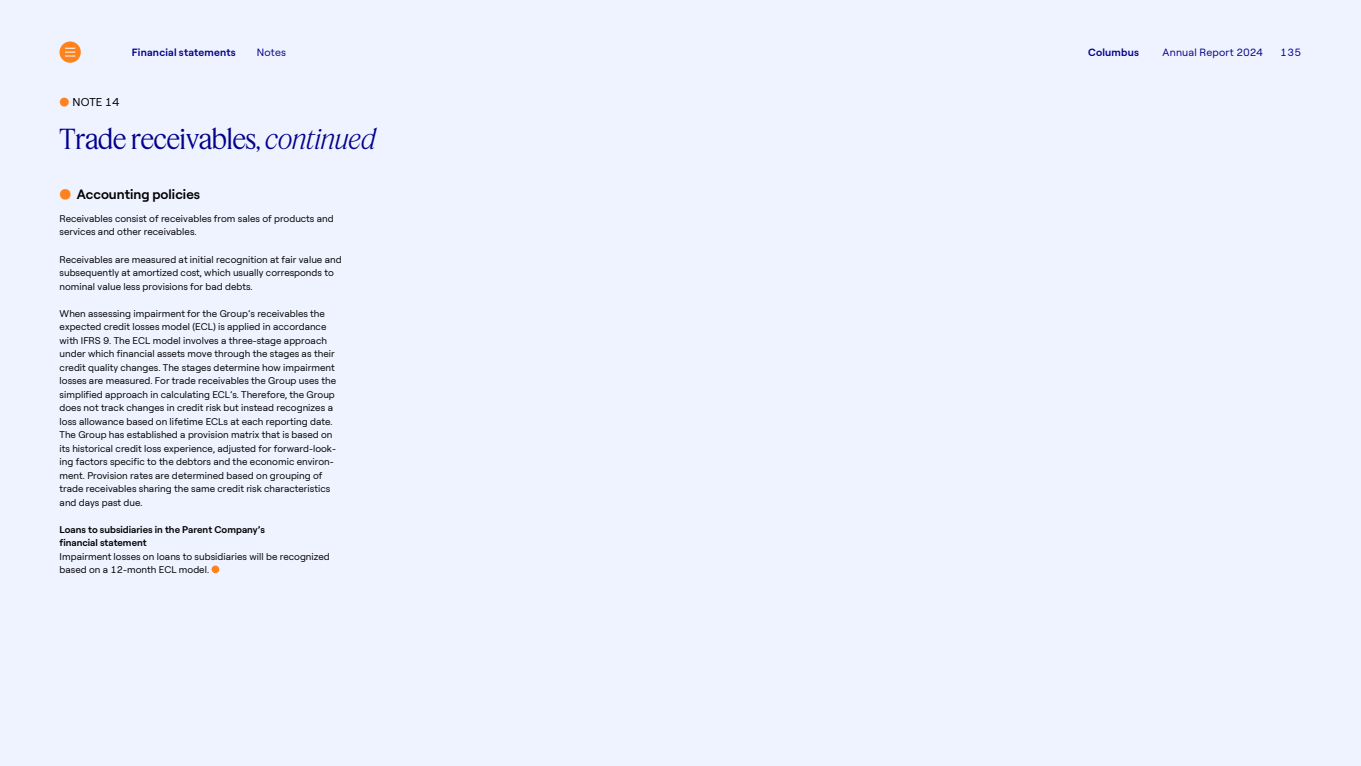
<style>
.page{position:relative;width:1361px;height:766px;background:#fff}
.page>*{position:absolute;margin:0;border:0;box-sizing:border-box;transform-origin:0 0}
.t1{font:27px "Feature Display";color:#02018c}
.t2{font:600 13.5px "Roobert";color:#000}
.t3{font:11.4px "Roobert";color:#000}
.t4{font:600 10.5px "Roobert COL";letter-spacing:.02em;color:#02018c}
.t5{font:10.5px "Roobert COL";letter-spacing:.02em;color:#02018c}
.t6{font:9.75px/13.5px "Roobert";color:#000}
.t7{font:600 9.75px/13.5px "Roobert";color:#000}
.s1{font-weight:600;color:#ff831d}
.s2{font-weight:300;font-style:italic}
.s3{color:#ff831d}
</style>
<div class="page">
<div style="left:0;top:0;width:1361px;height:765px;background:#eff2ff"></div>
<div style="left:212px;top:565px;width:7px;height:8px;background:#ff831d;border-radius:50%"></div>
<div style="left:60px;top:41px;width:21px;height:22px;background:#ff831d;border-radius:50%"></div>
<svg style="left:65px;top:48px;width:10px;height:9px"></svg>
<p class="t4" style="left:132px;top:44px;width:105px">Financial statements</p>
<p class="t5" style="left:257px;top:44px;width:31px">Notes</p>
<p class="t4" style="left:1088px;top:44px;width:52px">Columbus</p>
<p class="t5" style="left:1162px;top:45px;width:102px">Annual Report 2024</p>
<p class="t5" style="left:1280px;top:45px;width:23px">135</p>
<p class="t3" style="left:60px;top:93px;width:61px"><span class="s1">●</span> NOTE 14</p>
<h1 class="t1" style="left:60px;top:120px;width:317px">Trade receivables, <span class="s2">continued</span></h1>
<h2 class="t2" style="left:60px;top:183px;width:142px"><span class="s3">●</span> Accounting policies</h2>
<p class="t6" style="left:60px;top:211px;width:275px">Receivables consist of receivables from sales of products and services and other receivables.</p>
<p class="t6" style="left:60px;top:251px;width:283px">Receivables are measured at initial recognition at fair value and subsequently at amortized cost, which usually corresponds to nominal value less provisions for bad debts.</p>
<p class="t6" style="left:60px;top:305px;width:278px">When assessing impairment for the Group’s receivables the expected credit losses model (ECL) is applied in accordance with IFRS 9. The ECL model involves a three-stage approach under which financial assets move through the stages as their credit quality changes. The stages determine how impairment losses are measured. For trade receivables the Group uses the simplified approach in calculating ECL’s. Therefore, the Group does not track changes in credit risk but instead recognizes a loss allowance based on lifetime ECLs at each reporting date.<br>The Group has established a provision matrix that is based on its historical credit loss experience, adjusted for forward-look&shy;ing factors specific to the debtors and the economic environ&shy;ment. Provision rates are determined based on grouping of trade receivables sharing the same credit risk characteristics and days past due.</p>
<p class="t7" style="left:60px;top:521px;width:207px">Loans to subsidiaries in the Parent Company’s financial statement</p>
<p class="t6" style="left:60px;top:548px;width:272px">Impairment losses on loans to subsidiaries will be recognized based on a 12-month ECL model.</p>
</div>
